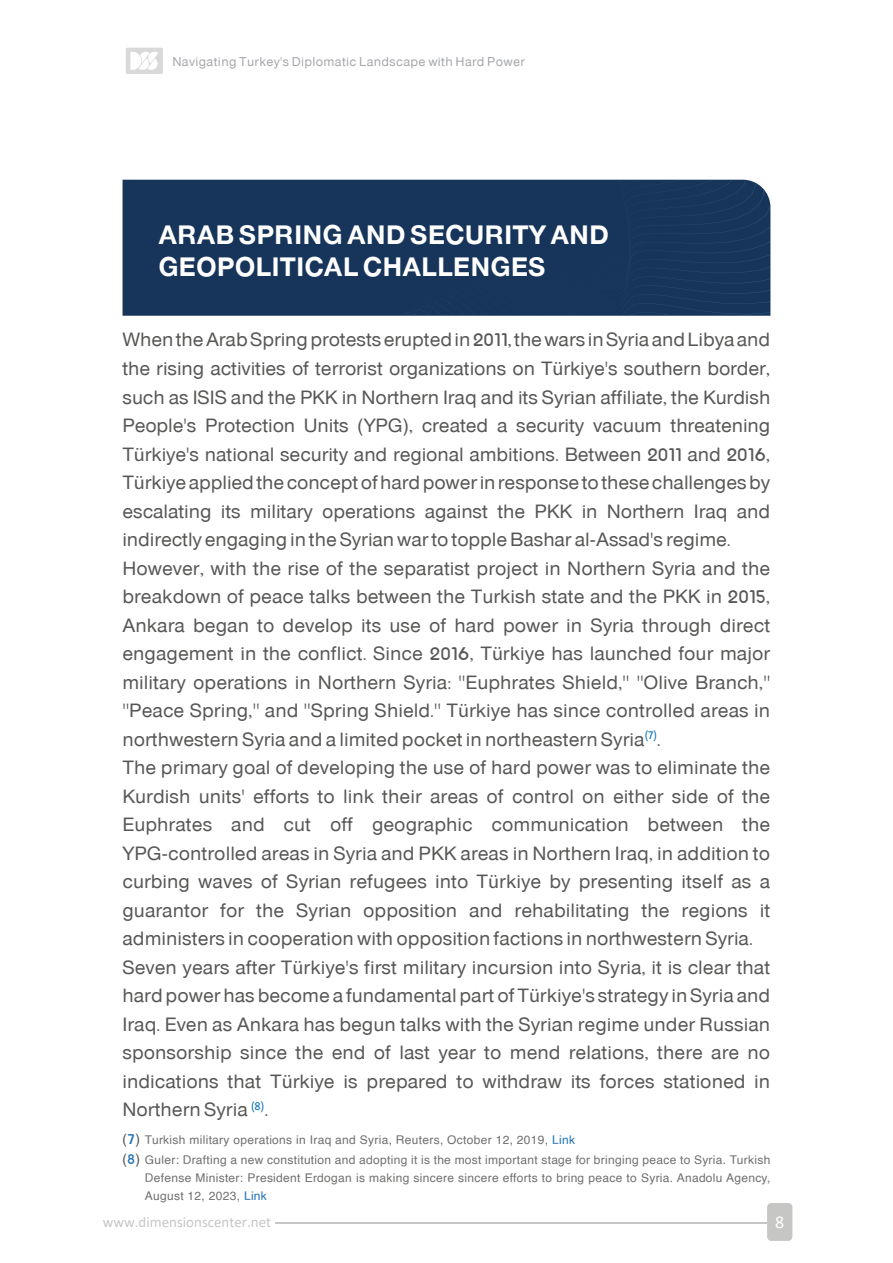
<style>
.page{position:relative;width:893px;height:1263px;background:#fff}
.page>*{position:absolute;margin:0;border:0;box-sizing:border-box;transform-origin:0 0}
.t1{font:27px/32.4px "be IN Black";color:#fff}
.t2{font:19.5px/28.5px "be IN Normal";color:#575756}
.t3{font:18px "Calibri";color:#fff}
.t4{font:15px "Calibri";color:#c6c6c5}
.t5{font:12.9px "be IN Normal";letter-spacing:.025em;color:#a5a7aa}
.t6{font:12px/18px "Helvetica";letter-spacing:.025em;color:#6f6f6e;text-align:justify}
.s1{font-family:"Myriad Pro"}
.s2{font-family:"be IN Normal";font-size:15px;color:#575756}
.s3{font-family:"be IN Normal";font-size:15px;color:#1d70b7}
.s4{color:#1d70b7}
</style>
<div class="page">
<div style="left:767px;top:1203px;width:25px;height:38px;background:#c6c6c5;border-radius:4px"></div>
<hr style="left:276px;top:1222px;width:491px;height:2px;background:#c6c6c5">
<div style="left:126px;top:48px;width:37px;height:26px;background:#d9d9d9;border-radius:2px"></div>
<svg style="left:130px;top:52px;width:28px;height:18px"></svg>
<div style="left:123px;top:180px;width:97px;height:136px;background:#17355a"></div>
<div style="left:220px;top:180px;width:550px;height:136px;background:#17355a"></div>
<p class="t5" style="left:172px;top:54px;width:354px">Navigating Turkey's Diplomatic Landscape with Hard Power</p>
<h1 class="t1" style="left:158px;top:218px;width:452px">ARAB SPRING AND SECURITY AND<br>GEOPOLITICAL CHALLENGES</h1>
<p class="t2" style="left:122px;top:325px;width:649px">When the Arab Spring protests erupted in 2011, the wars in Syria and Libya and the rising activities of terrorist organizations on T<span class="s1">ü</span>rkiye's southern border, such as ISIS and the PKK in Northern Iraq and its Syrian affiliate, the Kurdish People's Protection Units (YPG), created a security vacuum threatening T<span class="s1">ü</span>rkiye's national security and regional ambitions. Between 2011 and 2016, T<span class="s1">ü</span>rkiye applied the concept of hard power in response to these challenges by escalating its military operations against the PKK in Northern Iraq and indirectly engaging in the Syrian war to topple Bashar al-Assad's regime.<br>However, with the rise of the separatist project in Northern Syria and the breakdown of peace talks between the Turkish state and the PKK in 2015, Ankara began to develop its use of hard power in Syria through direct engagement in the conflict. Since 2016, T<span class="s1">ü</span>rkiye has launched four major military operations in Northern Syria: "Euphrates Shield," "Olive Branch," "Peace Spring," and "Spring Shield." T<span class="s1">ü</span>rkiye has since controlled areas in northwestern Syria and a limited pocket in northeastern Syria<sup>(7)</sup>.<br>The primary goal of developing the use of hard power was to eliminate the Kurdish units' efforts to link their areas of control on either side of the Euphrates and cut off geographic communication between the YPG-controlled areas in Syria and PKK areas in Northern Iraq, in addition to curbing waves of Syrian refugees into T<span class="s1">ü</span>rkiye by presenting itself as a guarantor for the Syrian opposition and rehabilitating the regions it administers in cooperation with opposition factions in northwestern Syria.<br>Seven years after T<span class="s1">ü</span>rkiye's first military incursion into Syria, it is clear that hard power has become a fundamental part of T<span class="s1">ü</span>rkiye's strategy in Syria and Iraq. Even as Ankara has begun talks with the Syrian regime under Russian sponsorship since the end of last year to mend relations, there are no indications that T<span class="s1">ü</span>rkiye is prepared to withdraw its forces stationed in Northern Syria <sup>(8)</sup>.</p>
<p class="t6" style="left:145px;top:1151px;width:627px;text-indent:-22px"><span class="s2">(</span><span class="s3">٨</span><span class="s2">)</span> Guler: Drafting a new constitution and adopting it is the most important stage for bringing peace to Syria. Turkish Defense Minister: President Erdogan is making sincere sincere efforts to bring peace to Syria. Anadolu Agency, August 12, 2023, <span class="s4">Link</span></p>
<p class="t6" style="left:123px;top:1131px;width:454px"><span class="s2">(</span><span class="s3">٧</span><span class="s2">)</span> Turkish military operations in Iraq and Syria, Reuters, October 12, 2019, <span class="s4">Link</span></p>
<p class="t4" style="left:103px;top:1211px;width:170px">www.dimensionscenter.net</p>
<p class="t3" style="left:775px;top:1209px;width:11px">8</p>
</div>
